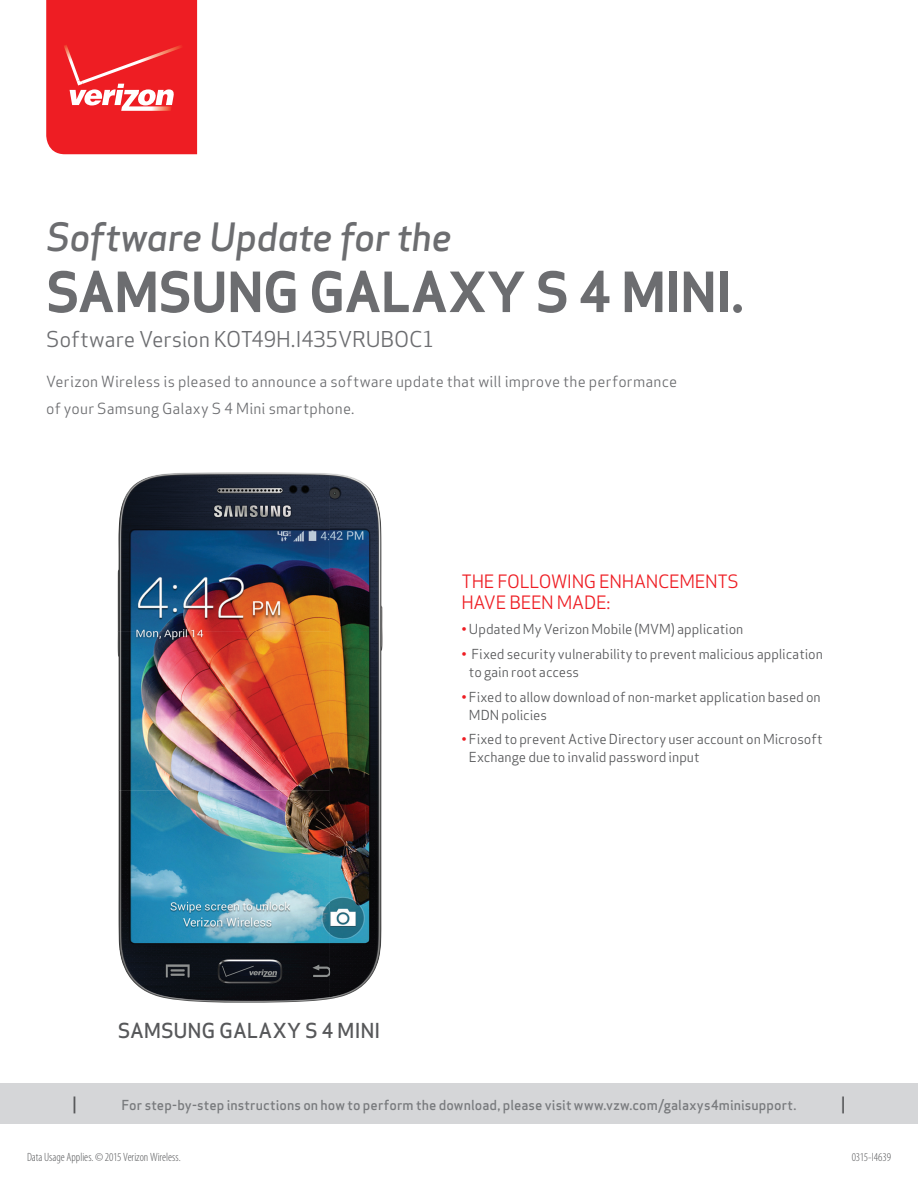
<style>
.page{position:relative;width:918px;height:1188px;background:#fff}
.page>*{position:absolute;margin:0;border:0;box-sizing:border-box;transform-origin:0 0}
.t1{font:700 54px "Apex Sans";letter-spacing:-.015em;color:#6c6d70}
.t2{font:italic 500 38.1px "Apex Sans";letter-spacing:-.02em;color:#6c6d70}
.t3{font:21.3px "Apex Sans";letter-spacing:-.01em;color:#6c6d70}
.t4{font:500 20.25px "Apex Sans";letter-spacing:-.01em;color:#57585a}
.t5{font:18px/21px "Apex Sans";letter-spacing:-.02em;color:#ee1d23}
.t6{font:500 16.5px "Apex Sans";color:#57585a}
.t7{font:15px/27px "Apex Sans";letter-spacing:.01em;color:#6c6d70}
.t8{font:13.5px/18px "Apex Sans";letter-spacing:-.005em;color:#57585a}
.t9{font:500 13.5px "Apex Sans";letter-spacing:.005em;color:#787a7d}
.t10{font:300 condensed 12px "Myriad Pro";color:#57585a}
.s1{color:#ee1d23}
</style>
<div class="page">
<svg style="left:46px;top:0;width:151px;height:154px;background:#ef2e33"></svg>
<img style="left:118px;top:472px;width:212px;height:531px">
<img style="left:330px;top:473px;width:53px;height:526px">
<div style="left:0;top:1083px;width:918px;height:40px;background:#d5d6d8"></div>
<h2 class="t2" style="left:46px;top:203px;width:407px">Software Update for the</h2>
<h1 class="t1" style="left:46px;top:257px;width:699px">SAMSUNG GALAXY S 4 MINI.</h1>
<h3 class="t3" style="left:46px;top:322px;width:390px">Software Version KOT49H.I435VRUBOC1</h3>
<p class="t7" style="left:46px;top:366px;width:633px">Verizon Wireless is pleased to announce a software update that will improve the performance of your Samsung Galaxy S 4 Mini smartphone.</p>
<h3 class="t5" style="left:461px;top:570px;width:279px">THE FOLLOWING ENHANCEMENTS<br>HAVE BEEN MADE:</h3>
<p class="t8" style="left:461px;top:619px;width:283px"><span class="s1">•</span> Updated My Verizon Mobile (MVM) application</p>
<p class="t8" style="left:469px;top:644px;width:355px;text-indent:-8px"><span class="s1">•</span> Fixed security vulnerability to prevent malicious application to gain root access</p>
<p class="t8" style="left:469px;top:686px;width:353px;text-indent:-8px"><span class="s1">•</span> Fixed to allow download of non-market application based on<br>MDN policies</p>
<p class="t8" style="left:469px;top:729px;width:355px;text-indent:-8px"><span class="s1">•</span> Fixed to prevent Active Directory user account on Microsoft<br>Exchange due to invalid password input</p>
<h3 class="t4" style="left:118px;top:1012px;width:264px">SAMSUNG GALAXY S 4 MINI</h3>
<p class="t6" style="left:72px;top:1089px;width:6px">|</p>
<p class="t9" style="left:121px;top:1093px;width:676px">For step-by-step instructions on how to perform the download, please visit www.vzw.com/galaxys4minisupport.</p>
<p class="t6" style="left:841px;top:1089px;width:6px">|</p>
<p class="t10" style="left:27px;top:1150px;width:155px">Data Usage Applies. © 2015 Verizon Wireless.</p>
<p class="t10" style="left:852px;top:1150px;width:41px">0315-I4639</p>
</div>
